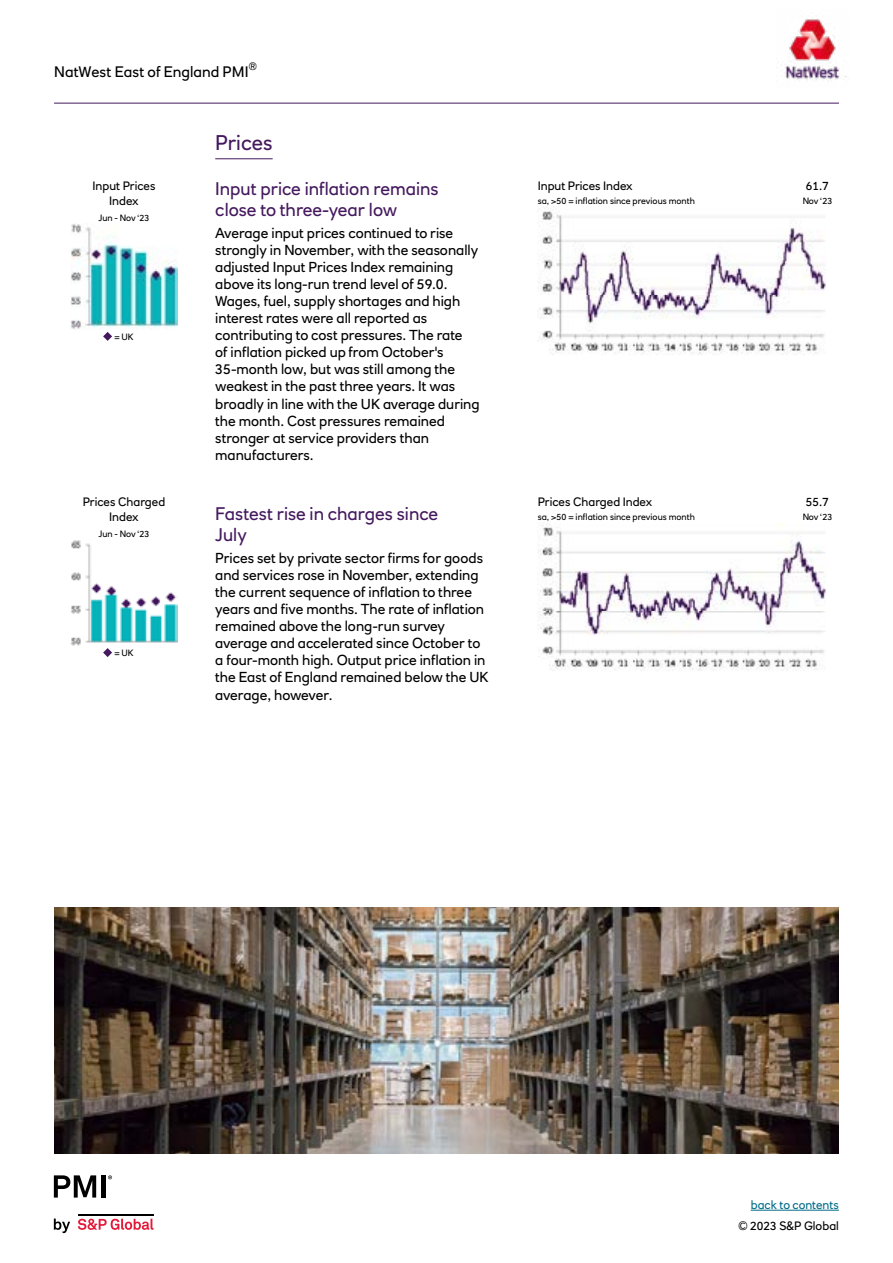
<style>
.page{position:relative;width:893px;height:1263px;background:#fff}
.page>*{position:absolute;margin:0;border:0;box-sizing:border-box;transform-origin:0 0}
.Section_header{font:21px "RN House Sans";color:#44195e}
.Body_subheader{font:18px/21.6px "RN House Sans";color:#44195e}
.t1{font:15px "RN House Sans";letter-spacing:.005em;color:#000}
.Body_copy{font:14.25px/17.1px "RN House Sans";color:#000}
.t2{font:12px/14.4px "RN House Sans";color:#000;text-align:center}
.t3{font:12px "RN House Sans";color:#006d89}
.t4{font:10.5px "RN House Sans";color:#000}
.t5{font:9px "RN House Sans";color:#000}
</style>
<div class="page">
<hr style="left:54px;top:103px;width:785px;height:1px;background:#44195e">
<img style="left:784px;top:19px;width:63px;height:61px">
<svg style="left:54px;top:1218px;width:16px;height:15px"></svg>
<svg style="left:78px;top:1218px;width:75px;height:12px"></svg>
<hr style="left:78px;top:1213px;width:75px;height:2px;background:#000">
<svg style="left:54px;top:1175px;width:42px;height:22px"></svg>
<div style="left:101px;top:1175px;width:5px;height:22px;background:#000"></div>
<svg style="left:108px;top:1175px;width:4px;height:4px"></svg>
<hr style="left:751px;top:1210px;width:88px;height:1px;background:#006d89">
<hr style="left:215px;top:159px;width:58px;height:1px;background:#44195e">
<img style="left:539px;top:211px;width:287px;height:144px">
<img style="left:71px;top:224px;width:106px;height:106px">
<img style="left:539px;top:524px;width:287px;height:147px">
<img style="left:71px;top:540px;width:106px;height:106px">
<img style="left:54px;top:907px;width:785px;height:247px">
<svg style="left:103px;top:332px;width:9px;height:9px"></svg>
<svg style="left:103px;top:648px;width:9px;height:9px"></svg>
<p class="t4" style="left:249px;top:59px;width:10px">®</p>
<p class="t1" style="left:54px;top:63px;width:196px">NatWest East of England PMI</p>
<p class="t2" style="left:93px;top:179px;width:64px">Input Prices<br>Index</p>
<p class="t5" style="left:98px;top:212px;width:53px">Jun - Nov ‘23</p>
<p class="t5" style="left:114px;top:331px;width:21px">= UK</p>
<p class="t2" style="left:83px;top:495px;width:84px">Prices Charged<br>Index</p>
<p class="t5" style="left:98px;top:528px;width:53px">Jun - Nov ‘23</p>
<p class="t5" style="left:114px;top:647px;width:21px">= UK</p>
<p class="Section_header" style="left:215px;top:130px;width:59px">Prices</p>
<p class="Body_subheader" style="left:215px;top:177px;width:225px">Input price inflation remains close to three-year low</p>
<p class="Body_copy" style="left:215px;top:224px;width:266px">Average input prices continued to rise strongly in November, with the seasonally adjusted Input Prices Index remaining above its long-run trend level of 59.0.<br>Wages, fuel, supply shortages and high interest rates were all reported as contributing to cost pressures. The rate<br>of inflation picked up from October's 35-month low, but was still among the weakest in the past three years. It was broadly in line with the UK average during the month. Cost pressures remained stronger at service providers than manufacturers.</p>
<p class="Body_subheader" style="left:215px;top:503px;width:224px">Fastest rise in charges since<br>July</p>
<p class="Body_copy" style="left:215px;top:549px;width:275px">Prices set by private sector firms for goods and services rose in November, extending the current sequence of inflation to three years and five months. The rate of inflation remained above the long-run survey average and accelerated since October to a four-month high. Output price inflation in the East of England remained below the UK average, however.</p>
<p class="t2" style="left:538px;top:179px;width:97px">Input Prices Index</p>
<p class="t5" style="left:538px;top:195px;width:159px">sa, &gt;50 = inflation since previous month</p>
<p class="t2" style="left:538px;top:495px;width:116px">Prices Charged Index</p>
<p class="t5" style="left:538px;top:511px;width:159px">sa, &gt;50 = inflation since previous month</p>
<p class="t2" style="left:806px;top:179px;width:25px">61.7</p>
<p class="t5" style="left:803px;top:195px;width:31px">Nov ‘23</p>
<p class="t2" style="left:806px;top:495px;width:25px">55.7</p>
<p class="t5" style="left:803px;top:511px;width:31px">Nov ‘23</p>
<p class="t3" style="left:751px;top:1197px;width:90px">back to contents</p>
<p class="t2" style="left:739px;top:1218px;width:102px">© 2023 S&amp;P Global</p>
</div>
